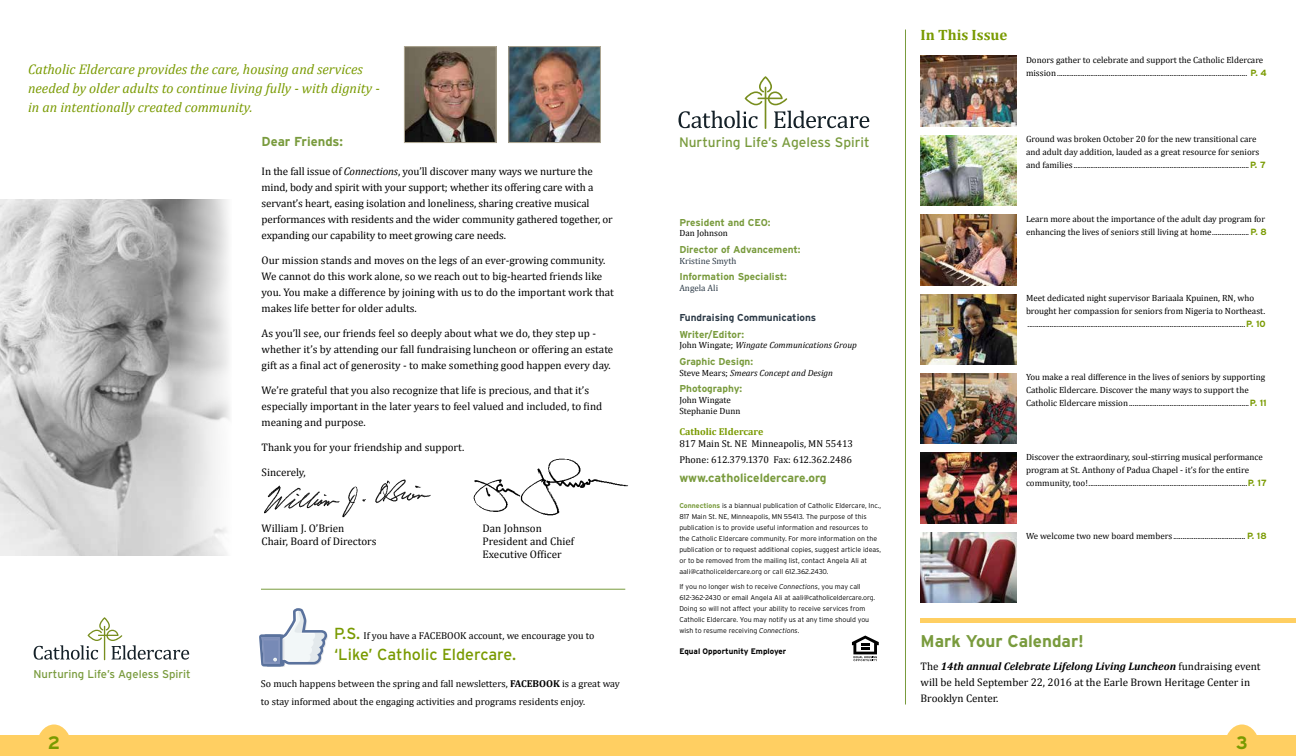
<style>
.page{position:relative;width:1296px;height:756px;background:#fff}
.page>*{position:absolute;margin:0;border:0;box-sizing:border-box;transform-origin:0 0}
.t1{font:700 18px "Interstate";color:#799a00}
.t2{font:700 17px "Interstate";color:#799b3d}
.t3{font:16px "Interstate";color:#799a00}
.t4{font:700 15px "Cambria";color:#799a00}
.t5{font:italic 14px/19px "Cambria";color:#799a00}
.t6{font:13.7px "Interstate";color:#799b3d}
.t7{font:700 13px "Interstate";color:#799b3d}
.t8{font:700 12px "Interstate";color:#799b3d}
.t9{font:11.3px "Interstate";color:#799b3d}
.t10{font:11px/16px "Cambria";color:#000}
.t11{font:10px/16.5px "Cambria";color:#000}
.t12{font:700 10px "Interstate";color:#799b3d}
.t13{font:700 10px "Interstate";color:#2d3b48}
.t14{font:700 10px "Cambria";color:#799a00}
.t15{font:9px/13px "Cambria";color:#000}
.t16{font:italic 9px "Cambria";color:#000}
.t17{font:9px "Cambria";color:#2d3b48}
.t18{font:700 8px "Interstate";color:#000}
.t19{font:300 7px/11px "Interstate";color:#000}
.s1{font-style:italic}
.s2{font-family:"Interstate";font-size:16px;color:#799a00}
.s3{font-weight:700}
.s4{font-style:normal}
.s5{font-weight:700;color:#799b3d}
.s6{font-family:"Interstate";font-weight:700;color:#799a00}
.s7{font-weight:700;font-style:italic}
</style>
<div class="page">
<img style="left:921px;top:453px;width:96px;height:70px">
<img style="left:510px;top:48px;width:89px;height:93px">
<div style="left:508px;top:46px;width:93px;height:97px;border:1px solid #ada692"></div>
<img style="left:406px;top:48px;width:89px;height:93px">
<div style="left:404px;top:46px;width:93px;height:97px;border:1px solid #ada692"></div>
<svg style="left:34px;top:617px;width:155px;height:43px"></svg>
<img style="left:264px;top:479px;width:167px;height:39px">
<img style="left:473px;top:458px;width:156px;height:58px">
<svg style="left:852px;top:636px;width:27px;height:25px"></svg>
<svg style="left:678px;top:76px;width:191px;height:53px"></svg>
<svg style="left:259px;top:608px;width:69px;height:59px"></svg>
<hr style="left:261px;top:589px;width:364px;height:1px;background:#799b3d">
<img style="left:921px;top:56px;width:96px;height:70px">
<img style="left:921px;top:135px;width:96px;height:71px">
<img style="left:921px;top:215px;width:96px;height:70px">
<img style="left:921px;top:294px;width:96px;height:70px">
<img style="left:921px;top:373px;width:96px;height:71px">
<img style="left:921px;top:532px;width:96px;height:71px">
<hr style="left:921px;top:618px;width:375px;height:4px;background:#ffcf62">
<img style="left:0;top:199px;width:230px;height:357px">
<hr style="left:905px;top:30px;width:1px;height:675px;background:#799b3d">
<div style="left:0;top:735px;width:1296px;height:21px;background:#ffcf62"></div>
<svg style="left:39px;top:724px;width:30px;height:11px"></svg>
<svg style="left:1227px;top:724px;width:30px;height:11px"></svg>
<h3 class="t5" style="left:28px;top:59px;width:353px">Catholic Eldercare provides the care, housing and services needed by older adults to continue living fully - with dignity - in an intentionally created community.</h3>
<h3 class="t7" style="left:262px;top:134px;width:83px">Dear Friends:</h3>
<p class="t10" style="left:262px;top:163px;width:353px">In the fall issue of <span class="s1">Connections</span>, you’ll discover many ways we nurture the mind, body and spirit with your support; whether its offering care with a servant’s heart, easing isolation and loneliness, sharing creative musical performances with residents and the wider community gathered together, or expanding our capability to meet growing care needs.</p>
<p class="t10" style="left:262px;top:252px;width:354px">Our mission stands and moves on the legs of an ever-growing community.<br>We cannot do this work alone, so we reach out to big-hearted friends like you. You make a difference by joining with us to do the important work that makes life better for older adults.</p>
<p class="t10" style="left:262px;top:325px;width:353px">As you’ll see, our friends feel so deeply about what we do, they step up - whether it’s by attending our fall fundraising luncheon or offering an estate gift as a final act of generosity - to make something good happen every day.</p>
<p class="t10" style="left:262px;top:382px;width:342px">We’re grateful that you also recognize that life is precious, and that it’s especially important in the later years to feel valued and included, to find meaning and purpose.</p>
<p class="t10" style="left:262px;top:439px;width:204px">Thank you for your friendship and support.</p>
<p class="t10" style="left:262px;top:464px;width:46px">Sincerely,</p>
<p class="t9" style="left:34px;top:668px;width:159px">Nurturing Life’s Ageless Spirit</p>
<p class="t10" style="left:262px;top:520px;width:84px">William J. O’Brien</p>
<p class="t10" style="left:483px;top:520px;width:61px">Dan Johnson</p>
<p class="t10" style="left:262px;top:533px;width:116px">Chair, Board of Directors</p>
<p class="t10" style="left:483px;top:535px;width:93px;line-height:13px">President and Chief<br>Executive Officer</p>
<p class="t11" style="left:334px;top:628px;width:262px"><span class="s2">P.S.</span> If you have a FACEBOOK account, we encourage you to</p>
<h3 class="t3" style="left:334px;top:646px;width:184px">‘Like’ Catholic Eldercare.</h3>
<p class="t11" style="left:261px;top:675px;width:361px;line-height:18px">So much happens between the spring and fall newsletters, <span class="s3">FACEBOOK</span> is a great way to stay informed about the engaging activities and programs residents enjoy.</p>
<h3 class="t6" style="left:679px;top:135px;width:192px">Nurturing Life’s Ageless Spirit</h3>
<p class="t12" style="left:679px;top:217px;width:93px">President and CEO:</p>
<p class="t15" style="left:679px;top:227px;width:50px">Dan Johnson</p>
<p class="t12" style="left:679px;top:244px;width:123px">Director of Advancement:</p>
<p class="t17" style="left:679px;top:255px;width:59px">Kristine Smyth</p>
<p class="t12" style="left:679px;top:271px;width:109px">Information Specialist:</p>
<p class="t17" style="left:679px;top:283px;width:40px">Angela Ali</p>
<p class="t13" style="left:679px;top:312px;width:138px">Fundraising Communications</p>
<p class="t12" style="left:679px;top:328px;width:66px">Writer/Editor:</p>
<p class="t16" style="left:679px;top:339px;width:179px"><span class="s4">John Wingate;</span> Wingate Communications Group</p>
<p class="t12" style="left:679px;top:356px;width:75px">Graphic Design:</p>
<p class="t16" style="left:679px;top:366px;width:155px"><span class="s4">Steve Mears;</span> Smears Concept and Design</p>
<p class="t12" style="left:679px;top:383px;width:64px">Photography:</p>
<p class="t15" style="left:679px;top:394px;width:63px;line-height:10.8px">John Wingate<br>Stephanie Dunn</p>
<p class="t14" style="left:679px;top:424px;width:85px">Catholic Eldercare</p>
<p class="t11" style="left:679px;top:435px;width:175px">817 Main St. NE Minneapolis, MN 55413<br>Phone: 612.379.1370 Fax: 612.362.2486</p>
<h3 class="t8" style="left:679px;top:471px;width:149px">www.catholiceldercare.org</h3>
<p class="t19" style="left:679px;top:500px;width:203px"><span class="s5">Connections</span> is a biannual publication of Catholic Eldercare, Inc., 817 Main St. NE, Minneapolis, MN 55413. The purpose of this publication is to provide useful information and resources to<br>the Catholic Eldercare community. For more information on the publication or to request additional copies, suggest article ideas, or to be removed from the mailing list, contact Angela Ali at aali@catholiceldercare.org or call 612.362.2430.</p>
<p class="t19" style="left:679px;top:581px;width:197px">If you no longer wish to receive <span class="s1">Connections</span>, you may call 612-362-2430 or email Angela Ali at aali@catholiceldercare.org.<br>Doing so will not affect your ability to receive services from Catholic Eldercare. You may notify us at any time should you wish to resume receiving <span class="s1">Connections</span>.</p>
<p class="t18" style="left:679px;top:646px;width:108px">Equal Opportunity Employer</p>
<h3 class="t4" style="left:921px;top:24px;width:88px">In This Issue</h3>
<p class="t15" style="left:1026px;top:53px;width:242px">Donors gather to celebrate and support the Catholic Eldercare mission....................................................................................................... <span class="s6">P. 4</span></p>
<p class="t15" style="left:1026px;top:133px;width:241px">Ground was broken October 20 for the new transitional care and adult day addition, lauded as a great resource for seniors and families ...............................................................................................<span class="s6">P. 7</span></p>
<p class="t15" style="left:1026px;top:212px;width:242px">Learn more about the importance of the adult day program for enhancing the lives of seniors still living at home.................... <span class="s6">P. 8</span></p>
<p class="t15" style="left:1026px;top:291px;width:241px">Meet dedicated night supervisor Bariaala Kpuinen, RN, who brought her compassion for seniors from Nigeria to Northeast. ......................................................................................................................<span class="s6">P. 10</span></p>
<p class="t15" style="left:1026px;top:371px;width:242px">You make a real difference in the lives of seniors by supporting<br>Catholic Eldercare. Discover the many ways to support the<br>Catholic Eldercare mission.................................................................<span class="s6">P. 11</span></p>
<p class="t15" style="left:1026px;top:450px;width:242px">Discover the extraordinary, soul-stirring musical performance program at St. Anthony of Padua Chapel - it’s for the entire community, too!......................................................................................<span class="s6">P. 17</span></p>
<p class="t15" style="left:1026px;top:530px;width:242px">We welcome two new board members ....................................... <span class="s6">P. 18</span></p>
<h2 class="t2" style="left:921px;top:631px;width:165px">Mark Your Calendar!</h2>
<p class="t10" style="left:921px;top:658px;width:341px">The <span class="s7">14th annual Celebrate Lifelong Living Luncheon</span> fundraising event will be held September 22, 2016 at the Earle Brown Heritage Center in<br>Brooklyn Center.</p>
<h1 class="t1" style="left:48px;top:733px;width:14px">2</h1>
<h1 class="t1" style="left:1236px;top:733px;width:13px">3</h1>
</div>
